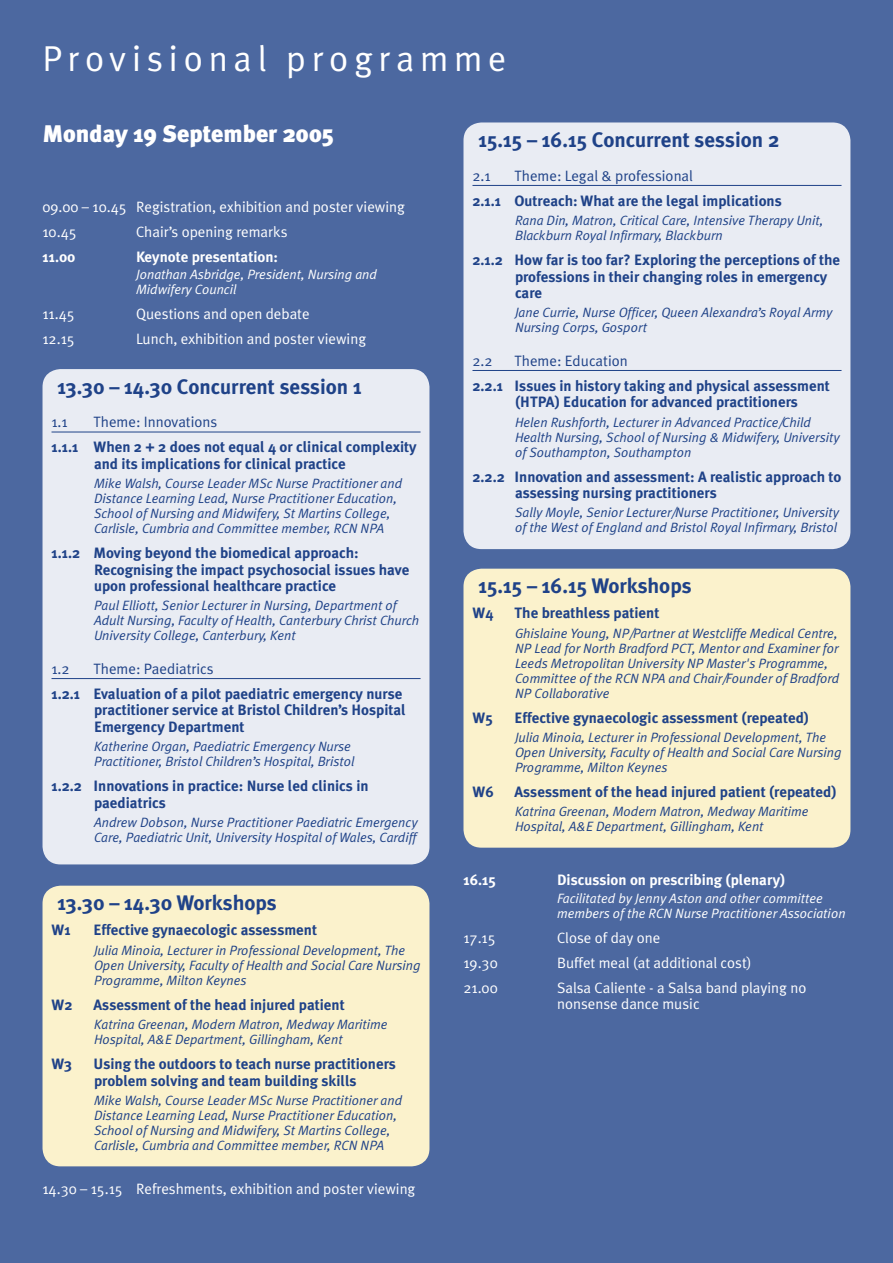
<style>
.page{position:relative;width:893px;height:1263px;background:#4c68a0}
.page>*{position:absolute;margin:0;border:0;box-sizing:border-box;transform-origin:0 0}
.Prog_Time{font:36px "Meta Plus Normal";letter-spacing:.16em;color:#fff}
.Date{font:900 24px "Meta Plus";color:#fff}
.t1{font:700 21px "Meta Plus";color:#1f4288}
.t2{font:700 15px/16.5px "Meta Plus";color:#1f4288}
.Prog_Time-2{font:15px/16.5px "Meta Plus Normal";color:#fff}
.Prog_Time-3{font:700 15px "Meta Plus";color:#fff}
.t3{font:15px "Meta Plus Normal";color:#1f4288}
.t4{font:italic 13.5px/15px "Meta Plus Normal";color:#1f4288}
.Prog_Speaker{font:italic 13.5px/15px "Meta Plus Normal";color:#fff}
.s1{font-family:"Meta Plus Normal";font-weight:400}
</style>
<div class="page">
<div style="left:43px;top:369px;width:386px;height:495px;background:#e9ecf3"></div>
<hr style="left:52px;top:432px;width:369px;height:1px;background:#1f4288">
<hr style="left:52px;top:678px;width:369px;height:1px;background:#1f4288">
<div style="left:43px;top:886px;width:386px;height:280px;background:#fbf2cc"></div>
<div style="left:463px;top:122px;width:387px;height:427px;background:#e9ecf3"></div>
<hr style="left:472px;top:185px;width:369px;height:1px;background:#1f4288">
<hr style="left:472px;top:370px;width:369px;height:1px;background:#1f4288">
<div style="left:463px;top:569px;width:387px;height:279px;background:#fbf2cc"></div>
<p class="Prog_Time" style="left:43px;top:38px;width:465px">Provisional programme</p>
<p class="Date" style="left:43px;top:119px;width:293px">Monday 19 September 2005</p>
<p class="Prog_Time-2" style="left:43px;top:198px;width:364px">09.00 – 10.45 Registration, exhibition and poster viewing</p>
<p class="Prog_Time-2" style="left:43px;top:223px;width:36px">10.45</p>
<p class="Prog_Time-2" style="left:136px;top:223px;width:153px">Chair’s opening remarks</p>
<p class="Prog_Time-3" style="left:43px;top:248px;width:34px">11.00</p>
<p class="Prog_Time-3" style="left:136px;top:248px;width:144px">Keynote presentation:</p>
<p class="Prog_Speaker" style="left:136px;top:267px;width:242px">Jonathan Asbridge, President, Nursing and<br>Midwifery Council</p>
<p class="Prog_Time-2" style="left:43px;top:305px;width:34px">11.45</p>
<p class="Prog_Time-2" style="left:136px;top:305px;width:175px">Questions and open debate</p>
<p class="Prog_Time-2" style="left:43px;top:330px;width:34px">12.15</p>
<p class="Prog_Time-2" style="left:136px;top:330px;width:232px">Lunch, exhibition and poster viewing</p>
<p class="t1" style="left:58px;top:374px;width:306px">13.30 – 14.30 Concurrent session 1</p>
<p class="t3" style="left:52px;top:413px;width:18px">1.1</p>
<p class="t2" style="left:52px;top:410px;width:367px;line-height:25px;text-indent:42px"><span class="s1">Theme: Innovations<br></span>1.1.1 When 2 + 2 does not equal 4 or clinical complexity</p>
<p class="t2" style="left:94px;top:455px;width:253px">and its implications for clinical practice</p>
<p class="t4" style="left:94px;top:476px;width:310px">Mike Walsh, Course Leader MSc Nurse Practitioner and Distance Learning Lead, Nurse Practitioner Education, School of Nursing and Midwifery, St Martins College, Carlisle, Cumbria and Committee member, RCN NPA</p>
<p class="t2" style="left:94px;top:545px;width:317px;text-indent:-43px">1.1.2 Moving beyond the biomedical approach:<br>Recognising the impact psychosocial issues have upon professional healthcare practice</p>
<p class="t4" style="left:94px;top:598px;width:327px">Paul Elliott, Senior Lecturer in Nursing, Department of<br>Adult Nursing, Faculty of Health, Canterbury Christ Church<br>University College, Canterbury, Kent</p>
<p class="t3" style="left:52px;top:660px;width:20px">1.2</p>
<p class="t2" style="left:52px;top:656px;width:353px;line-height:25px;text-indent:42px"><span class="s1">Theme: Paediatrics<br></span>1.2.1 Evaluation of a pilot paediatric emergency nurse</p>
<p class="t2" style="left:94px;top:702px;width:313px">practitioner service at Bristol Children’s Hospital<br>Emergency Department</p>
<p class="t4" style="left:94px;top:739px;width:262px">Katherine Organ, Paediatric Emergency Nurse<br>Practitioner, Bristol Children’s Hospital, Bristol</p>
<p class="t2" style="left:94px;top:778px;width:276px;text-indent:-43px">1.2.2 Innovations in practice: Nurse led clinics in paediatrics</p>
<p class="t4" style="left:94px;top:815px;width:325px">Andrew Dobson, Nurse Practitioner Paediatric Emergency<br>Care, Paediatric Unit, University Hospital of Wales, Cardiff</p>
<p class="t1" style="left:58px;top:891px;width:221px">13.30 – 14.30 Workshops</p>
<p class="t2" style="left:52px;top:922px;width:21px">W1</p>
<p class="t2" style="left:94px;top:922px;width:225px">Effective gynaecologic assessment</p>
<p class="t4" style="left:94px;top:942px;width:328px">Julia Minoia, Lecturer in Professional Development, The<br>Open University, Faculty of Health and Social Care Nursing<br>Programme, Milton Keynes</p>
<p class="t2" style="left:52px;top:996px;width:22px">W2</p>
<p class="t2" style="left:94px;top:996px;width:253px">Assessment of the head injured patient</p>
<p class="t4" style="left:94px;top:1017px;width:295px">Katrina Greenan, Modern Matron, Medway Maritime<br>Hospital, A&amp;E Department, Gillingham, Kent</p>
<p class="t2" style="left:52px;top:1055px;width:22px">W3</p>
<p class="t2" style="left:94px;top:1055px;width:304px">Using the outdoors to teach nurse practitioners problem solving and team building skills</p>
<p class="t4" style="left:94px;top:1092px;width:310px">Mike Walsh, Course Leader MSc Nurse Practitioner and Distance Learning Lead, Nurse Practitioner Education, School of Nursing and Midwifery, St Martins College, Carlisle, Cumbria and Committee member, RCN NPA</p>
<p class="Prog_Time-2" style="left:43px;top:1181px;width:374px">14.30 – 15.15 Refreshments, exhibition and poster viewing</p>
<p class="t1" style="left:478px;top:128px;width:302px">15.15 – 16.15 Concurrent session 2</p>
<p class="t3" style="left:472px;top:167px;width:20px">2.1</p>
<p class="t2" style="left:472px;top:163px;width:311px;line-height:25px;text-indent:42px"><span class="s1">Theme: Legal &amp; professional<br></span>2.1.1 Outreach: What are the legal implications</p>
<p class="t4" style="left:515px;top:213px;width:310px">Rana Din, Matron, Critical Care, Intensive Therapy Unit,<br>Blackburn Royal Infirmary, Blackburn</p>
<p class="t2" style="left:515px;top:252px;width:327px;text-indent:-43px">2.1.2 How far is too far? Exploring the perceptions of the professions in their changing roles in emergency care</p>
<p class="t4" style="left:515px;top:305px;width:319px">Jane Currie, Nurse Officer, Queen Alexandra’s Royal Army<br>Nursing Corps, Gosport</p>
<p class="t3" style="left:472px;top:352px;width:22px">2.2</p>
<p class="t2" style="left:472px;top:348px;width:359px;line-height:25px;text-indent:42px"><span class="s1">Theme: Education<br></span>2.2.1 Issues in history taking and physical assessment</p>
<p class="t2" style="left:515px;top:394px;width:284px">(HTPA) Education for advanced practitioners</p>
<p class="t4" style="left:515px;top:414px;width:326px">Helen Rushforth, Lecturer in Advanced Practice/Child<br>Health Nursing, School of Nursing &amp; Midwifery, University of Southampton, Southampton</p>
<p class="t2" style="left:515px;top:468px;width:328px;text-indent:-43px">2.2.2 Innovation and assessment: A realistic approach to assessing nursing practitioners</p>
<p class="t4" style="left:515px;top:505px;width:326px">Sally Moyle, Senior Lecturer/Nurse Practitioner, University of the West of England and Bristol Royal Infirmary, Bristol</p>
<p class="t1" style="left:478px;top:574px;width:215px">15.15 – 16.15 Workshops</p>
<p class="t2" style="left:472px;top:605px;width:23px">W4</p>
<p class="t2" style="left:514px;top:605px;width:146px">The breathless patient</p>
<p class="t4" style="left:515px;top:625px;width:326px">Ghislaine Young, NP/Partner at Westcliffe Medical Centre, NP Lead for North Bradford PCT, Mentor and Examiner for Leeds Metropolitan University NP Master's Programme, Committee of the RCN NPA and Chair/Founder of Bradford NP Collaborative</p>
<p class="t2" style="left:472px;top:709px;width:22px">W5</p>
<p class="t2" style="left:514px;top:709px;width:296px">Effective gynaecologic assessment (repeated)</p>
<p class="t4" style="left:515px;top:730px;width:328px">Julia Minoia, Lecturer in Professional Development, The<br>Open University, Faculty of Health and Social Care Nursing<br>Programme, Milton Keynes</p>
<p class="t2" style="left:472px;top:783px;width:23px">W6</p>
<p class="t2" style="left:514px;top:783px;width:324px">Assessment of the head injured patient (repeated)</p>
<p class="t4" style="left:515px;top:804px;width:295px">Katrina Greenan, Modern Matron, Medway Maritime<br>Hospital, A&amp;E Department, Gillingham, Kent</p>
<p class="Prog_Time-3" style="left:463px;top:871px;width:34px">16.15</p>
<p class="Prog_Time-3" style="left:557px;top:871px;width:230px">Discussion on prescribing (plenary)</p>
<p class="Prog_Speaker" style="left:557px;top:890px;width:290px">Facilitated by Jenny Aston and other committee members of the RCN Nurse Practitioner Association</p>
<p class="Prog_Time-2" style="left:463px;top:929px;width:34px">17.15</p>
<p class="Prog_Time-2" style="left:557px;top:929px;width:105px">Close of day one</p>
<p class="Prog_Time-2" style="left:463px;top:954px;width:36px">19.30</p>
<p class="Prog_Time-2" style="left:557px;top:954px;width:196px">Buffet meal (at additional cost)</p>
<p class="Prog_Time-2" style="left:463px;top:979px;width:36px">21.00</p>
<p class="Prog_Time-2" style="left:557px;top:979px;width:251px">Salsa Caliente - a Salsa band playing no nonsense dance music</p>
</div>
